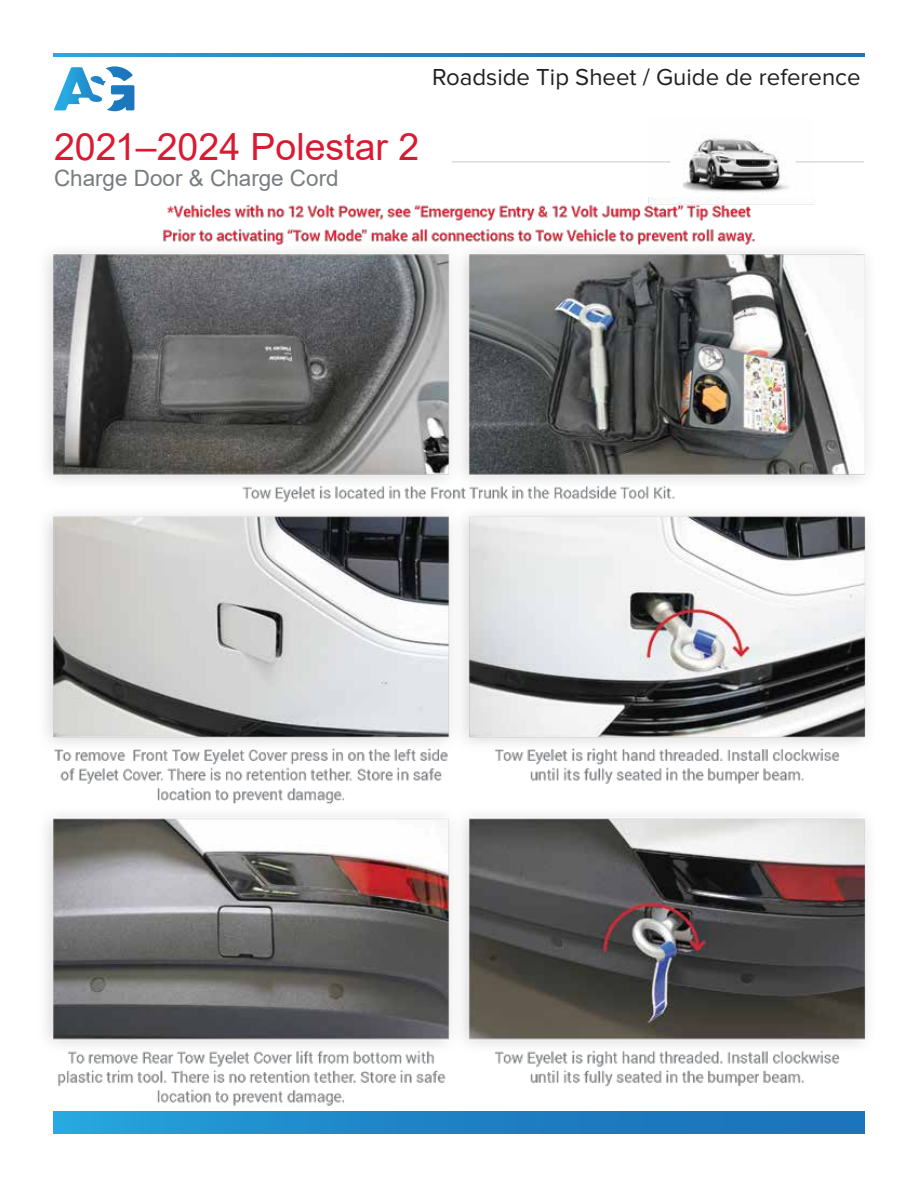
<style>
.page{position:relative;width:918px;height:1188px;background:#fff}
.page>*{position:absolute;margin:0;border:0;box-sizing:border-box;transform-origin:0 0}
.t1{font:37.5px "Arial";color:#da1a32}
.t2{font:24px "Proxima Nova";color:#231f20}
.t3{font:22.5px "Arial";color:#797d82}
</style>
<div class="page">
<img style="left:649px;top:137px;width:164px;height:56px">
<hr style="left:452px;top:162px;width:218px;height:1px;background:#c7c9c8">
<hr style="left:796px;top:162px;width:68px;height:1px;background:#c7c9c8">
<img style="left:46px;top:197px;width:822px;height:909px">
<div style="left:54px;top:1111px;width:811px;height:23px;background:linear-gradient(to right,#24a0da,#1a6cb5)"></div>
<svg style="left:54px;top:66px;width:80px;height:45px"></svg>
<svg style="left:54px;top:53px;width:811px;height:4px;background:#1e85c7"></svg>
<p class="t2" style="left:432px;top:63px;width:430px">Roadside Tip Sheet / Guide de reference</p>
<h1 class="t1" style="left:54px;top:121px;width:367px">2021–2024 Polestar 2</h1>
<p class="t3" style="left:54px;top:163px;width:286px">Charge Door &amp; Charge Cord</p>
</div>
